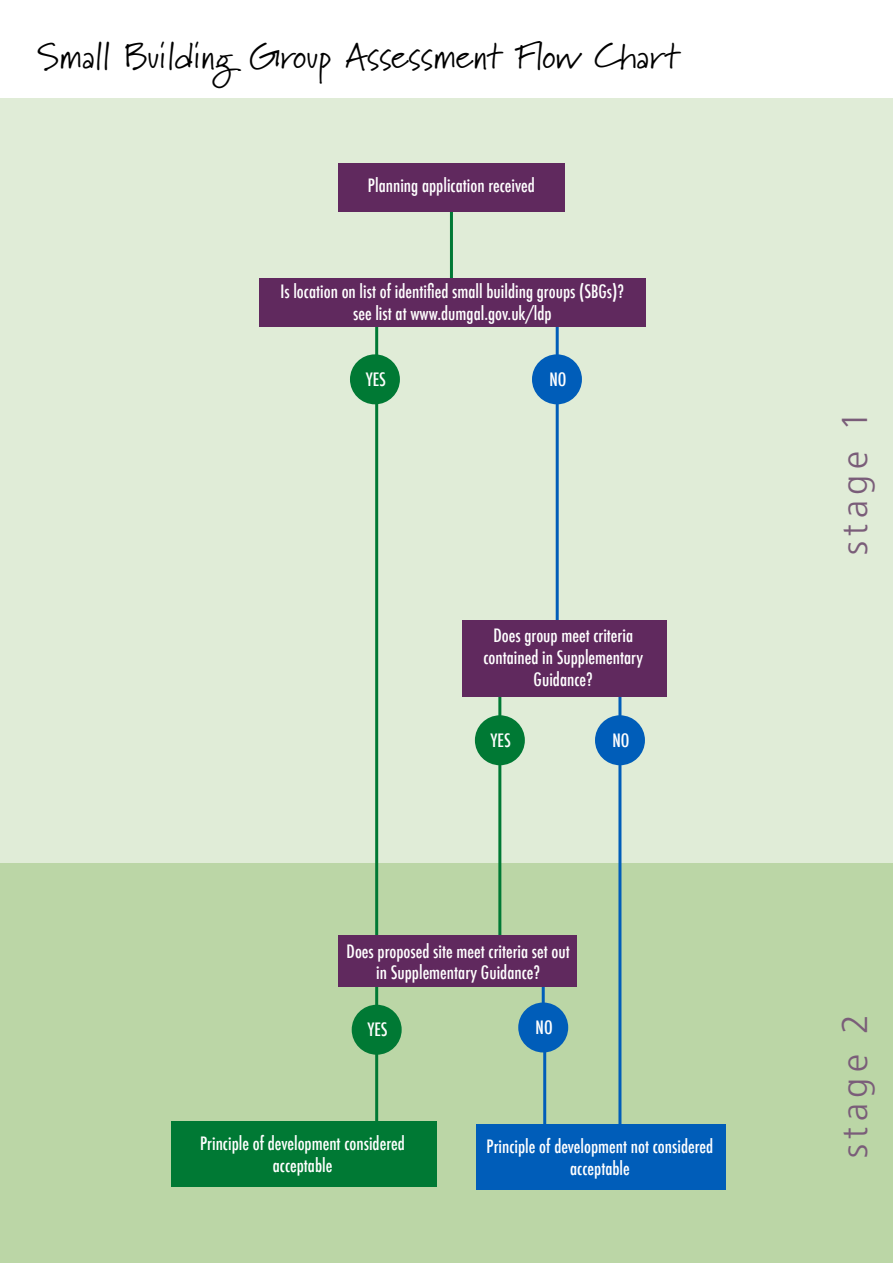
<style>
.page{position:relative;width:893px;height:1263px;background:#fff}
.page>*{position:absolute;margin:0;border:0;box-sizing:border-box;transform-origin:0 0}
.t1{font:36px "Marydale";color:#000}
.t2{font:300 36px "Frutiger";letter-spacing:.15em;color:#7a5d79}
.t3{font:500 condensed 18px/21.6px "Futura";color:#fff;text-align:center}
</style>
<div class="page">
<div style="left:0;top:98px;width:893px;height:813px;background:#e0ecd7"></div>
<div style="left:0;top:863px;width:893px;height:400px;background:#bbd6a6"></div>
<hr style="left:450px;top:212px;width:3px;height:68px;background:#007934">
<hr style="left:556px;top:313px;width:3px;height:314px;background:#005db9">
<hr style="left:498px;top:663px;width:3px;height:272px;background:#007934">
<hr style="left:542px;top:981px;width:3px;height:29px;background:#005db9">
<hr style="left:375px;top:313px;width:3px;height:819px;background:#007934">
<hr style="left:618px;top:663px;width:3px;height:469px;background:#005db9">
<div style="left:338px;top:163px;width:227px;height:49px;background:#60295e"></div>
<div style="left:259px;top:279px;width:387px;height:48px;background:#60295e"></div>
<div style="left:462px;top:620px;width:205px;height:76px;background:#60295e"></div>
<div style="left:532px;top:354px;width:50px;height:50px;background:#005db9;border-radius:50%"></div>
<div style="left:595px;top:715px;width:50px;height:50px;background:#005db9;border-radius:50%"></div>
<div style="left:475px;top:715px;width:50px;height:50px;background:#007934;border-radius:50%"></div>
<div style="left:338px;top:935px;width:238px;height:52px;background:#60295e"></div>
<div style="left:518px;top:1002px;width:50px;height:50px;background:#005db9;border-radius:50%"></div>
<div style="left:352px;top:1005px;width:50px;height:50px;background:#007934;border-radius:50%"></div>
<div style="left:171px;top:1121px;width:265px;height:66px;background:#007934"></div>
<div style="left:476px;top:1124px;width:250px;height:65px;background:#005db9"></div>
<div style="left:350px;top:354px;width:50px;height:50px;background:#007934;border-radius:50%"></div>
<hr style="left:543px;top:1041px;width:3px;height:100px;background:#005db9">
<p class="t1" style="left:37px;top:34px;width:644px">Small Building Group Assessment Flow Chart</p>
<p class="t3" style="left:368px;top:175px;width:168px">Planning application received</p>
<p class="t3" style="left:280px;top:281px;width:345px">Is location on list of identified small building groups (SBGs)? see list at www.dumgal.gov.uk/ldp</p>
<p class="t3" style="left:366px;top:369px;width:22px">YES</p>
<p class="t3" style="left:549px;top:369px;width:19px">NO</p>
<p class="t3" style="left:483px;top:625px;width:161px">Does group meet criteria contained in Supplementary<br>Guidance?</p>
<p class="t3" style="left:491px;top:730px;width:22px">YES</p>
<p class="t3" style="left:612px;top:730px;width:19px">NO</p>
<p class="t3" style="left:347px;top:940px;width:225px">Does proposed site meet criteria set out in Supplementary Guidance?</p>
<p class="t3" style="left:367px;top:1019px;width:22px">YES</p>
<p class="t3" style="left:536px;top:1017px;width:19px">NO</p>
<p class="t3" style="left:200px;top:1133px;width:206px">Principle of development considered acceptable</p>
<p class="t3" style="left:487px;top:1135px;width:228px">Principle of development not considered acceptable</p>
<p class="t2" style="left:834px;top:555px;width:146px;rotate:-90deg">stage 1</p>
<p class="t2" style="left:834px;top:1158px;width:146px;rotate:-90deg">stage 2</p>
</div>
